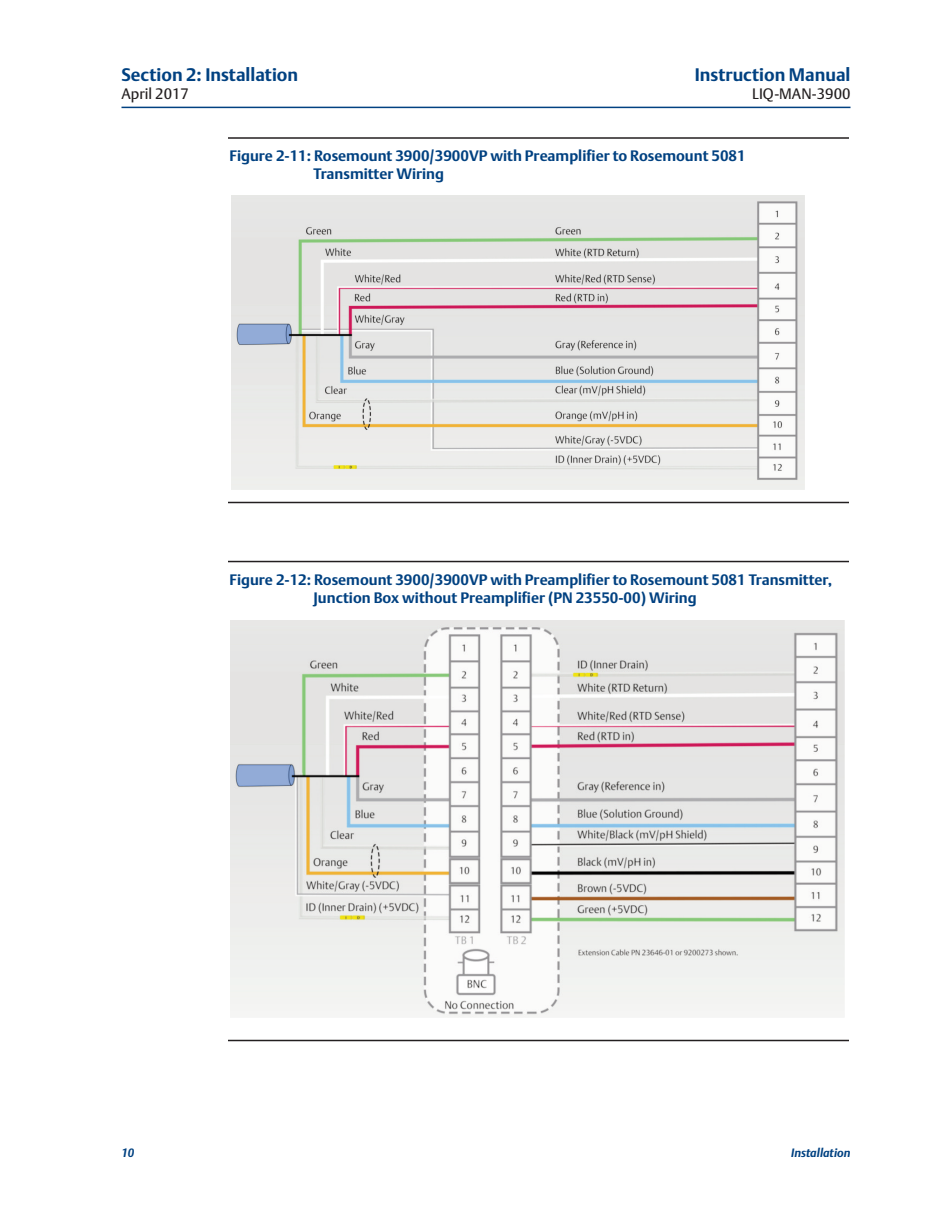
<style>
.page{position:relative;width:945px;height:1215px;background:#fff}
.page>*{position:absolute;margin:0;border:0;box-sizing:border-box;transform-origin:0 0}
.t1{font:700 18px "DTL Argo T";color:#014181}
.t2{font:700 15px/18px "DTL Argo T";color:#014181}
.t3{font:15px "DTL Argo T";color:#231f20}
.t4{font:italic 700 12px "DTL Argo T";color:#014181}
</style>
<div class="page">
<hr style="left:122px;top:107px;width:729px;height:1px;background:#014181">
<hr style="left:228px;top:137px;width:621px;height:2px;background:#231f20">
<hr style="left:228px;top:502px;width:621px;height:1px;background:#231f20">
<img style="left:232px;top:196px;width:572px;height:294px">
<hr style="left:228px;top:561px;width:621px;height:1px;background:#231f20">
<hr style="left:228px;top:1040px;width:621px;height:1px;background:#231f20">
<img style="left:231px;top:620px;width:613px;height:397px">
<p class="t1" style="left:122px;top:65px;width:178px">Section 2: Installation</p>
<p class="t1" style="left:695px;top:65px;width:157px">Instruction Manual</p>
<p class="t3" style="left:122px;top:85px;width:69px">April 2017</p>
<p class="t3" style="left:752px;top:85px;width:100px">LIQ-MAN-3900</p>
<p class="t2" style="left:314px;top:147px;width:434px;text-indent:-84px">Figure 2-11: Rosemount 3900/3900VP with Preamplifier to Rosemount 5081<br>Transmitter Wiring</p>
<p class="t2" style="left:314px;top:571px;width:520px;text-indent:-84px">Figure 2-12: Rosemount 3900/3900VP with Preamplifier to Rosemount 5081 Transmitter,<br>Junction Box without Preamplifier (PN 23550-00) Wiring</p>
<p class="t4" style="left:122px;top:1146px;width:14px">10</p>
<p class="t4" style="left:791px;top:1146px;width:61px">Installation</p>
</div>
